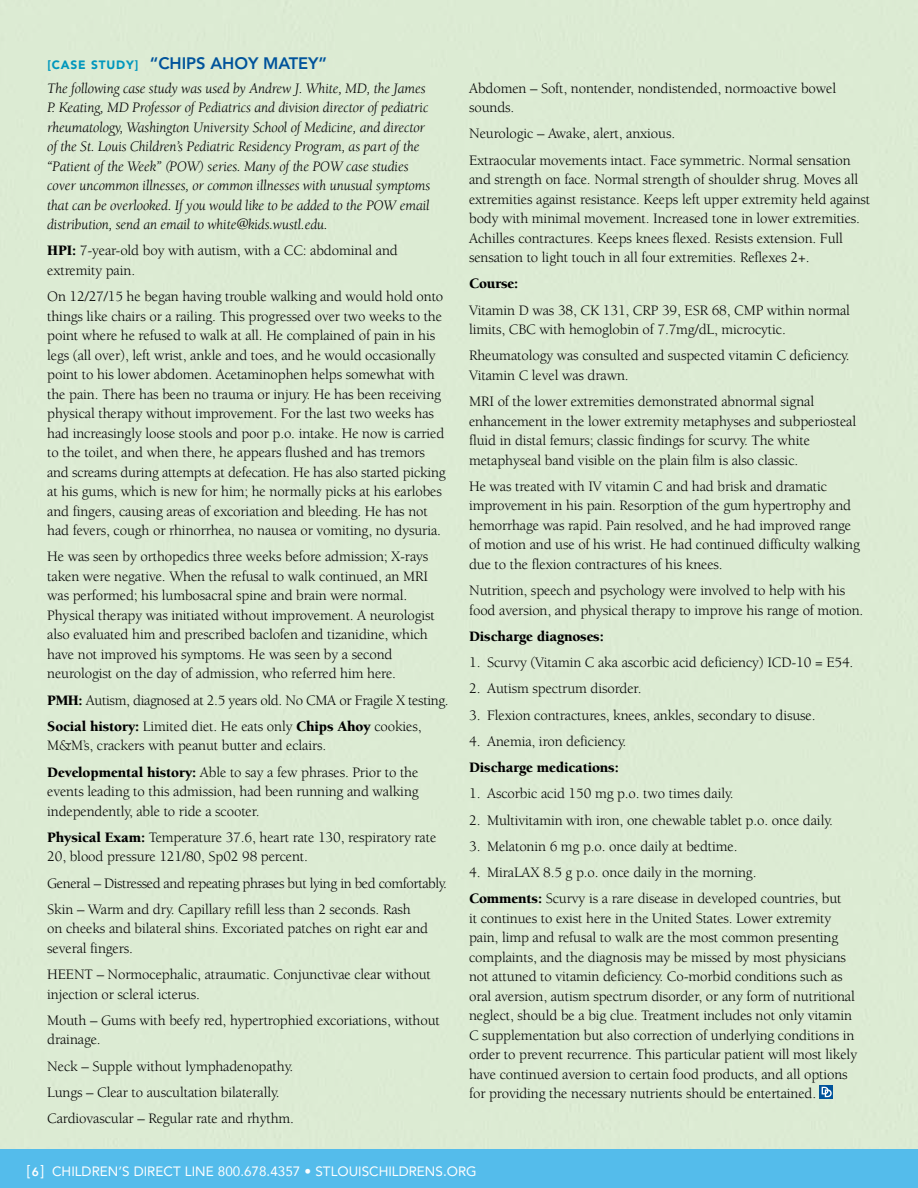
<style>
.page{position:relative;width:918px;height:1188px;background:#fff}
.page>*{position:absolute;margin:0;border:0;box-sizing:border-box;transform-origin:0 0}
.t1{font:800 16.5px "Avenir LT Std";letter-spacing:-.005em;color:#00539b}
.t2{font:14.85px/19.5px "Berkeley Std";letter-spacing:-.01em;color:#000}
.t3{font:italic 14.85px/19.5px "Berkeley Std";letter-spacing:-.01em;color:#000}
.t4{font:14.85px/26.2px "Berkeley Std";letter-spacing:-.03em;color:#000}
.t5{font:900 14.85px "Berkeley Std";letter-spacing:-.01em;color:#000}
.t6{font:13.5px "Avenir";color:#fff}
.s1{font-weight:900;font-size:12px;color:#0097bd}
.s2{font-weight:900}
.s3{font-size:15px}
.s4{font-weight:800;font-size:12px}
</style>
<div class="page">
<div style="left:0;top:0;width:918px;height:1152px;background:#dcebd3"></div>
<svg style="left:820px;top:1085px;width:13px;height:13px"></svg>
<svg style="left:822px;top:1087px;width:10px;height:10px"></svg>
<div style="left:0;top:1149px;width:918px;height:39px;background:#54bceb"></div>
<p class="t1" style="left:47px;top:53px;width:281px"><span class="s1">[CASE STUDY]</span> “CHIPS AHOY MATEY”</p>
<p class="t3" style="left:47px;top:79px;width:385px">The following case study was used by Andrew J. White, MD, the James P. Keating, MD Professor of Pediatrics and division director of pediatric rheumatology, Washington University School of Medicine, and director of the St. Louis Children’s Pediatric Residency Program, as part of the “Patient of the Week” (POW) series. Many of the POW case studies cover uncommon illnesses, or common illnesses with unusual symptoms that can be overlooked. If you would like to be added to the POW email distribution, send an email to white@kids.wustl.edu.</p>
<p class="t2" style="left:47px;top:241px;width:352px"><span class="s2">HPI:</span> 7-year-old boy with autism, with a CC: abdominal and extremity pain.</p>
<p class="t2" style="left:47px;top:287px;width:400px">On 12/27/15 he began having trouble walking and would hold onto things like chairs or a railing. This progressed over two weeks to the point where he refused to walk at all. He complained of pain in his legs (all over), left wrist, ankle and toes, and he would occasionally point to his lower abdomen. Acetaminophen helps somewhat with the pain. There has been no trauma or injury. He has been receiving physical therapy without improvement. For the last two weeks has had increasingly loose stools and poor p.o. intake. He now is carried to the toilet, and when there, he appears flushed and has tremors and screams during attempts at defecation. He has also started picking at his gums, which is new for him; he normally picks at his earlobes and fingers, causing areas of excoriation and bleeding. He has not had fevers, cough or rhinorrhea, no nausea or vomiting, no dysuria.</p>
<p class="t2" style="left:47px;top:547px;width:389px">He was seen by orthopedics three weeks before admission; X-rays taken were negative. When the refusal to walk continued, an MRI was performed; his lumbosacral spine and brain were normal.<br>Physical therapy was initiated without improvement. A neurologist also evaluated him and prescribed baclofen and tizanidine, which have not improved his symptoms. He was seen by a second neurologist on the day of admission, who referred him here.</p>
<p class="t2" style="left:47px;top:687px;width:403px;line-height:26.2px"><span class="s2">PMH:</span> Autism, diagnosed at 2.5 years old. No CMA or Fragile X testing.<br><span class="s2">Social history:</span> Limited diet. He eats only <span class="s2">Chips Ahoy</span> cookies,</p>
<p class="t2" style="left:47px;top:733px;width:373px;line-height:26.2px">M&amp;M’s, crackers with peanut butter and eclairs.<br><span class="s2">Developmental history:</span> Able to say a few phrases. Prior to the</p>
<p class="t2" style="left:47px;top:782px;width:373px">events leading to this admission, had been running and walking independently, able to ride a scooter.</p>
<p class="t2" style="left:47px;top:828px;width:391px"><span class="s2">Physical Exam:</span> Temperature 37.6, heart rate 130, respiratory rate<br>20, blood pressure 121/80, Sp02 98 percent.</p>
<p class="t4" style="left:47px;top:870px;width:401px">General – Distressed and repeating phrases but lying in bed comfortably.<br>Skin – Warm and dry. Capillary refill less than 2 seconds. Rash</p>
<p class="t2" style="left:47px;top:919px;width:383px">on cheeks and bilateral shins. Excoriated patches on right ear and several fingers.</p>
<p class="t2" style="left:47px;top:965px;width:385px">HEENT – Normocephalic, atraumatic. Conjunctivae clear without injection or scleral icterus.</p>
<p class="t2" style="left:47px;top:1011px;width:394px">Mouth – Gums with beefy red, hypertrophied excoriations, without drainage.</p>
<p class="t2" style="left:47px;top:1053px;width:248px;line-height:26.2px">Neck – Supple without lymphadenopathy.<br>Lungs – Clear to auscultation bilaterally.<br>Cardiovascular – Regular rate and rhythm.</p>
<p class="t2" style="left:469px;top:78px;width:369px">Abdomen – Soft, nontender, nondistended, normoactive bowel sounds.</p>
<p class="t2" style="left:469px;top:121px;width:383px;line-height:26.2px">Neurologic – Awake, alert, anxious.<br>Extraocular movements intact. Face symmetric. Normal sensation</p>
<p class="t2" style="left:469px;top:170px;width:403px">and strength on face. Normal strength of shoulder shrug. Moves all extremities against resistance. Keeps left upper extremity held against body with minimal movement. Increased tone in lower extremities.<br>Achilles contractures. Keeps knees flexed. Resists extension. Full sensation to light touch in all four extremities. Reflexes 2+.</p>
<p class="t5" style="left:469px;top:276px;width:51px">Course:</p>
<p class="t2" style="left:469px;top:301px;width:383px">Vitamin D was 38, CK 131, CRP 39, ESR 68, CMP within normal limits, CBC with hemoglobin of 7.7mg/dL, microcytic.</p>
<p class="t2" style="left:469px;top:346px;width:382px">Rheumatology was consulted and suspected vitamin C deficiency.<br>Vitamin C level was drawn.</p>
<p class="t2" style="left:469px;top:392px;width:389px">MRI of the lower extremities demonstrated abnormal signal enhancement in the lower extremity metaphyses and subperiosteal fluid in distal femurs; classic findings for scurvy. The white metaphyseal band visible on the plain film is also classic.</p>
<p class="t2" style="left:469px;top:477px;width:392px">He was treated with IV vitamin C and had brisk and dramatic improvement in his pain. Resorption of the gum hypertrophy and hemorrhage was rapid. Pain resolved, and he had improved range of motion and use of his wrist. He had continued difficulty walking due to the flexion contractures of his knees.</p>
<p class="t2" style="left:469px;top:581px;width:396px">Nutrition, speech and psychology were involved to help with his food aversion, and physical therapy to improve his range of motion.</p>
<p class="t5" style="left:469px;top:628px;width:136px">Discharge diagnoses:</p>
<p class="t2" style="left:469px;top:653px;width:386px">1. Scurvy (Vitamin C aka ascorbic acid deficiency) ICD-10 = E54.</p>
<p class="t2" style="left:469px;top:679px;width:174px">2. Autism spectrum disorder.</p>
<p class="t2" style="left:469px;top:706px;width:348px">3. Flexion contractures, knees, ankles, secondary to disuse.</p>
<p class="t2" style="left:469px;top:732px;width:159px">4. Anemia, iron deficiency.</p>
<p class="t5" style="left:469px;top:760px;width:151px">Discharge medications:</p>
<p class="t2" style="left:469px;top:784px;width:266px">1. Ascorbic acid 150 mg p.o. two times daily.</p>
<p class="t2" style="left:469px;top:811px;width:365px">2. Multivitamin with iron, one chewable tablet p.o. once daily.</p>
<p class="t2" style="left:469px;top:837px;width:270px">3. Melatonin 6 mg p.o. once daily at bedtime.</p>
<p class="t2" style="left:469px;top:860px;width:374px;line-height:26.2px">4. MiraLAX 8.5 g p.o. once daily in the morning.<br><span class="s2">Comments:</span> Scurvy is a rare disease in developed countries, but</p>
<p class="t2" style="left:469px;top:909px;width:390px">it continues to exist here in the United States. Lower extremity pain, limp and refusal to walk are the most common presenting complaints, and the diagnosis may be missed by most physicians not attuned to vitamin deficiency. Co-morbid conditions such as oral aversion, autism spectrum disorder, or any form of nutritional neglect, should be a big clue. Treatment includes not only vitamin C supplementation but also correction of underlying conditions in order to prevent recurrence. This particular patient will most likely have continued aversion to certain food products, and all options for providing the necessary nutrients should be entertained.</p>
<p class="t6" style="left:27px;top:1161px;width:451px"><span class="s3">[</span><span class="s4">46</span><span class="s3">]</span> CHILDREN’S DIRECT LINE 800.678.4357 • STLOUISCHILDRENS.ORG</p>
<p class="t6" style="left:54px;top:1161px;width:426px">CHILDREN’S DIRECT LINE 800.678.4357 • STLOUISCHILDRENS.ORG</p>
</div>
